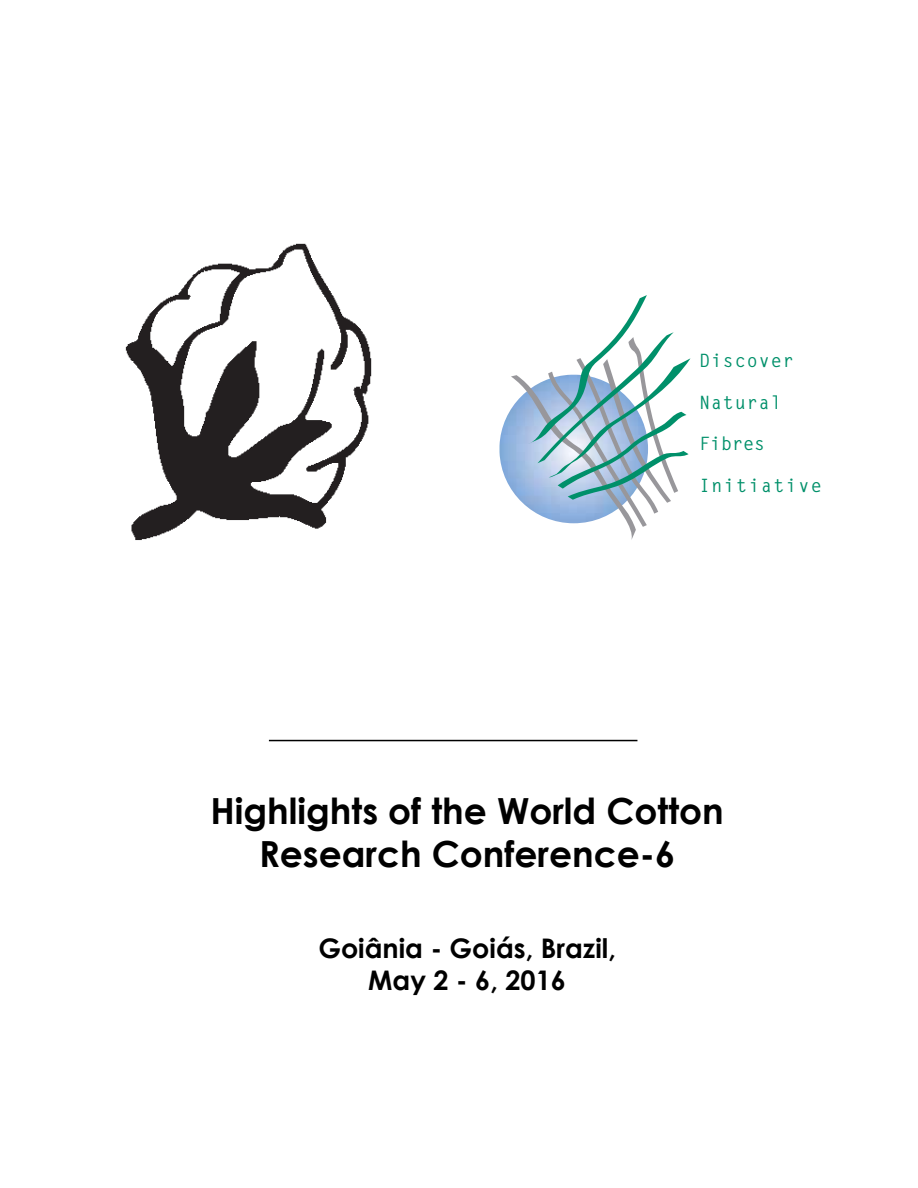
<style>
.page{position:relative;width:918px;height:1188px;background:#fff}
.page>*{position:absolute;margin:0;border:0;box-sizing:border-box;transform-origin:0 0}
.t1{font:700 36px/43.2px "Century Gothic";color:#000;text-align:center}
.t2{font:700 27px/32.4px "Century Gothic";color:#000;text-align:center}
.t3{font:700 18.45px "Letter Gothic Std";letter-spacing:.05em;color:#00906a}
.t4{font:700 18.45px "Letter Gothic Std";letter-spacing:.075em;color:#00906a}
</style>
<div class="page">
<img style="left:125px;top:243px;width:247px;height:297px">
<hr style="left:269px;top:740px;width:368px;height:1px;background:#000">
<img style="left:500px;top:375px;width:148px;height:148px;border-radius:73px">
<svg style="left:511px;top:295px;width:180px;height:245px"></svg>
<p class="t3" style="left:699px;top:349px;width:96px">Discover</p>
<p class="t3" style="left:699px;top:391px;width:84px">Natural</p>
<p class="t3" style="left:699px;top:433px;width:68px">Fibres</p>
<p class="t4" style="left:699px;top:474px;width:124px">Initiative</p>
<p class="t1" style="left:210px;top:789px;width:515px">Highlights of the World Cotton<br>Research Conference-6</p>
<p class="t2" style="left:318px;top:931px;width:299px">Goiânia - Goiás, Brazil,<br>May 2 - 6, 2016</p>
</div>
